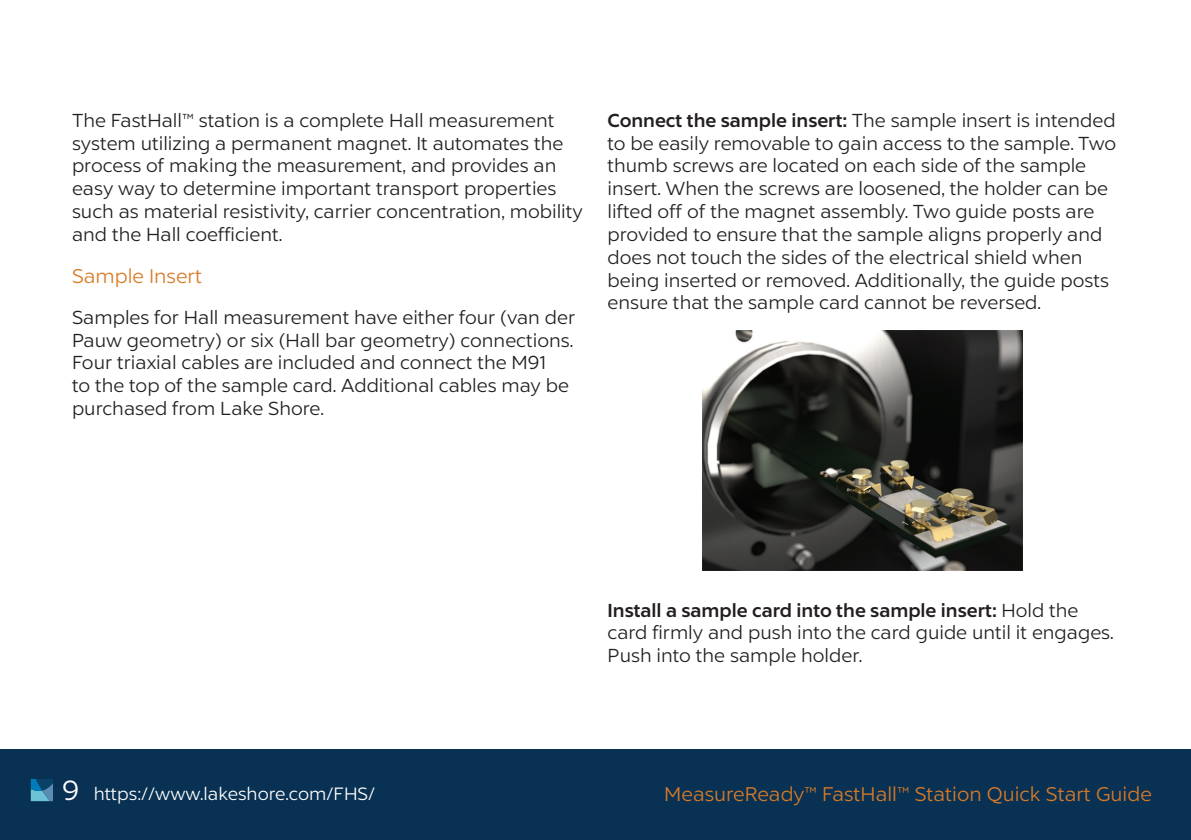
<style>
.page{position:relative;width:1191px;height:840px;background:#fff}
.page>*{position:absolute;margin:0;border:0;box-sizing:border-box;transform-origin:0 0}
.Body{font:20px "Liszt FY";color:#d87b27}
.Body-2{font:19px/22.8px "Liszt FY";color:#231f20}
.t1{font:18px "Liszt FY";color:#fff}
.s1{font-weight:700}
.s2{font-size:28px}
</style>
<div class="page">
<div style="left:0;top:749px;width:1191px;height:90px;background:#093153"></div>
<svg style="left:31px;top:779px;width:22px;height:21px"></svg>
<img style="left:702px;top:330px;width:320px;height:240px">
<p class="Body-2" style="left:72px;top:109px;width:512px">The FastHall™ station is a complete Hall measurement system utilizing a permanent magnet. It automates the process of making the measurement, and provides an easy way to determine important transport properties such as material resistivity, carrier concentration, mobility and the Hall coefficient.</p>
<p class="Body" style="left:72px;top:264px;width:132px">Sample Insert</p>
<p class="Body-2" style="left:72px;top:305px;width:505px">Samples for Hall measurement have either four (van der Pauw geometry) or six (Hall bar geometry) connections.<br>Four triaxial cables are included and connect the M91<br>to the top of the sample card. Additional cables may be purchased from Lake Shore.</p>
<p class="Body-2" style="left:607px;top:109px;width:510px"><span class="s1">Connect the sample insert:</span> The sample insert is intended to be easily removable to gain access to the sample. Two thumb screws are located on each side of the sample insert. When the screws are loosened, the holder can be lifted off of the magnet assembly. Two guide posts are provided to ensure that the sample aligns properly and does not touch the sides of the electrical shield when being inserted or removed. Additionally, the guide posts ensure that the sample card cannot be reversed.</p>
<p class="Body-2" style="left:607px;top:598px;width:508px"><span class="s1">Install a sample card into the sample insert:</span> Hold the card firmly and push into the card guide until it engages.<br>Push into the sample holder.</p>
<p class="t1" style="left:62px;top:782px;width:314px"><span class="s2">9</span> https://www.lakeshore.com/FHS/</p>
<p class="Body" style="left:664px;top:781px;width:489px">MeasureReady™ FastHall™ Station Quick Start Guide</p>
</div>
